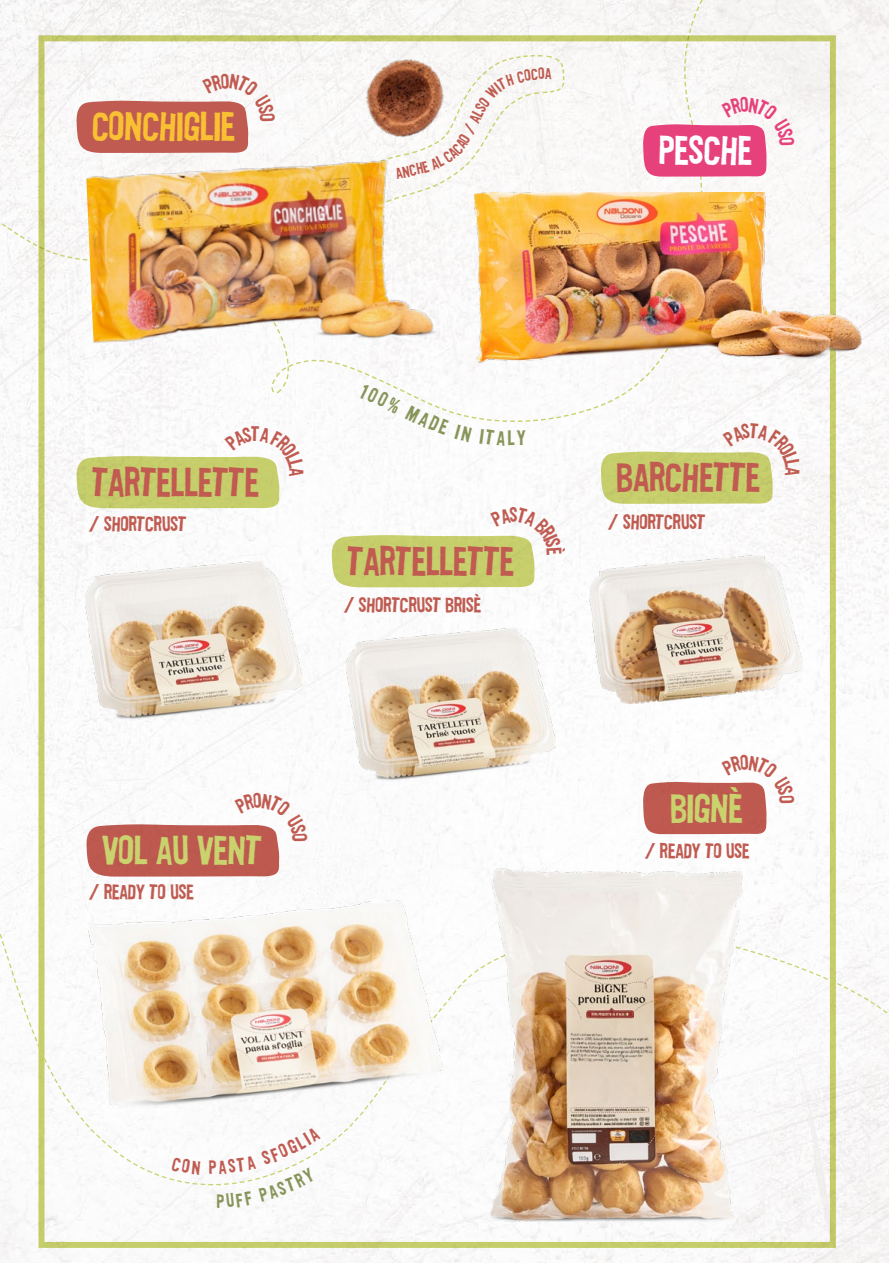
<style>
.page{position:relative;width:889px;height:1263px;background:#fff}
.page>*{position:absolute;margin:0;border:0;box-sizing:border-box;transform-origin:0 0}
.t1{font:37.8px "Flyerfonts Hardcore";color:#c15b51}
.t2{font:37.8px "Flyerfonts Hardcore";color:#cad26e}
.t3{font:37.8px "Flyerfonts Hardcore";color:#f9c033}
.t4{font:37.8px "Flyerfonts Hardcore";color:#fff}
.t5{font:19.5px "Flyerfonts Hardcore";color:#c05b51}
</style>
<div class="page">
<img style="left:86px;top:588px;width:216px;height:132px">
<img style="left:346px;top:629px;width:209px;height:153px">
<img style="left:800px;top:192px;width:89px;height:172px">
<img style="left:589px;top:555px;width:213px;height:149px">
<svg style="left:0;top:890px;width:889px;height:269px"></svg>
<img style="left:489px;top:869px;width:253px;height:352px">
<svg style="left:641px;top:754px;width:153px;height:80px"></svg>
<svg style="left:83px;top:793px;width:225px;height:84px"></svg>
<img style="left:0;top:0;width:800px;height:588px">
<svg style="left:0;top:896px;width:574px;height:312px"></svg>
<h1 class="t3" style="left:92px;top:103px;width:145px">CONCHIGLIE</h1>
<h1 class="t4" style="left:658px;top:126px;width:95px">PESCHE</h1>
<h1 class="t1" style="left:92px;top:458px;width:168px">TARTELLETTE</h1>
<p class="t5" style="left:89px;top:512px;width:99px">/ SHORTCRUST</p>
<h1 class="t1" style="left:347px;top:537px;width:168px">TARTELLETTE</h1>
<p class="t5" style="left:344px;top:593px;width:139px">/ SHORTCRUST BRISÈ</p>
<h1 class="t2" style="left:102px;top:826px;width:161px">VOL AU VENT</h1>
<p class="t5" style="left:89px;top:880px;width:106px">/ READY TO USE</p>
<h1 class="t1" style="left:616px;top:453px;width:145px">BARCHETTE</h1>
<p class="t5" style="left:608px;top:510px;width:99px">/ SHORTCRUST</p>
<h1 class="t2" style="left:670px;top:784px;width:74px">BIGNÈ</h1>
<p class="t5" style="left:644px;top:838px;width:106px">/ READY TO USE</p>
</div>
